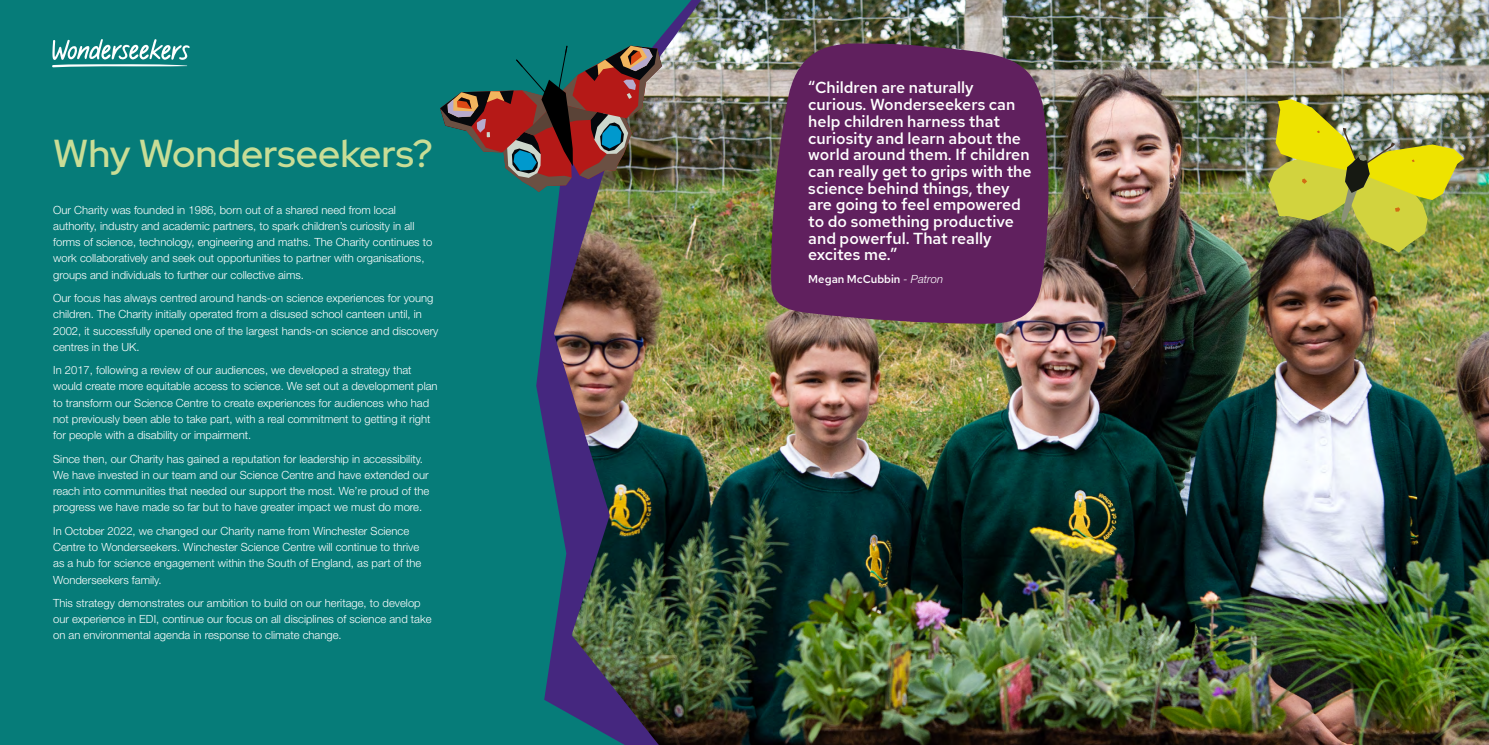
<style>
.page{position:relative;width:1489px;height:745px;background:#fff}
.page>*{position:absolute;margin:0;border:0;box-sizing:border-box;transform-origin:0 0}
.t1{font:500 38.75px "Red Hat Display";color:#c9dd96}
.t2{font:500 15.88px/16.8px "Red Hat Text";color:#fff}
.t3{font:300 11.25px/16.2px "Helvetica Neue LT Std";color:#fff}
.t4{font:500 11.25px "Red Hat Text";color:#fff}
.s1{font-family:"Helvetica Neue LT Std";font-weight:300;font-style:italic}
</style>
<div class="page">
<div style="left:0;top:0;width:1488px;height:744px;background:#067c79"></div>
<svg style="left:536px;top:237px;width:18px;height:468px"></svg>
<img style="left:554px;top:0;width:934px;height:744px">
<svg style="left:771px;top:43px;width:279px;height:280px;background:#63295f"></svg>
<img style="left:1268px;top:99px;width:195px;height:153px">
<img style="left:440px;top:45px;width:221px;height:147px">
<svg style="left:52px;top:39px;width:138px;height:28px"></svg>
<h1 class="t1" style="left:53px;top:128px;width:381px">Why Wonderseekers?</h1>
<p class="t3" style="left:53px;top:201px;width:381px">Our Charity was founded in 1986, born out of a shared need from local authority, industry and academic partners, to spark children’s curiosity in all forms of science, technology, engineering and maths. The Charity continues to work collaboratively and seek out opportunities to partner with organisations, groups and individuals to further our collective aims.</p>
<p class="t3" style="left:53px;top:289px;width:387px">Our focus has always centred around hands-on science experiences for young children. The Charity initially operated from a disused school canteen until, in 2002, it successfully opened one of the largest hands-on science and discovery centres in the UK.</p>
<p class="t3" style="left:53px;top:361px;width:386px">In 2017, following a review of our audiences, we developed a strategy that would create more equitable access to science. We set out a development plan to transform our Science Centre to create experiences for audiences who had not previously been able to take part, with a real commitment to getting it right for people with a disability or impairment.</p>
<p class="t3" style="left:53px;top:450px;width:377px">Since then, our Charity has gained a reputation for leadership in accessibility.<br>We have invested in our team and our Science Centre and have extended our reach into communities that needed our support the most. We’re proud of the progress we have made so far but to have greater impact we must do more.</p>
<p class="t3" style="left:53px;top:522px;width:370px">In October 2022, we changed our Charity name from Winchester Science Centre to Wonderseekers. Winchester Science Centre will continue to thrive as a hub for science engagement within the South of England, as part of the Wonderseekers family.</p>
<p class="t3" style="left:53px;top:594px;width:380px">This strategy demonstrates our ambition to build on our heritage, to develop our experience in EDI, continue our focus on all disciplines of science and take on an environmental agenda in response to climate change.</p>
<p class="t2" style="left:808px;top:79px;width:225px">“Children are naturally curious. Wonderseekers can help children harness that curiosity and learn about the world around them. If children can really get to grips with the science behind things, they are going to feel empowered to do something productive and powerful. That really excites me.”</p>
<p class="t4" style="left:808px;top:271px;width:136px">Megan McCubbin <span class="s1">- Patron</span></p>
</div>
